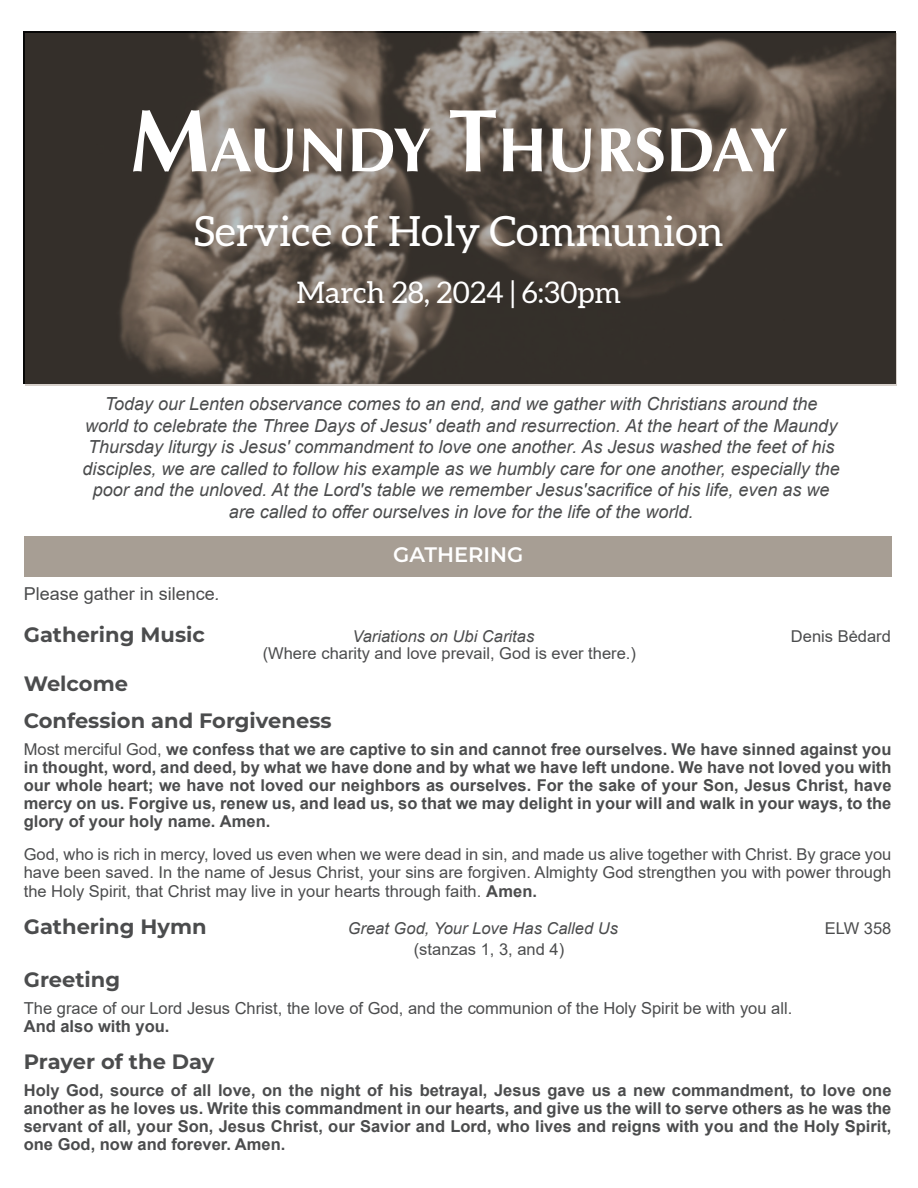
<style>
.page{position:relative;width:918px;height:1188px;background:#fff}
.page>*{position:absolute;margin:0;border:0;box-sizing:border-box;transform-origin:0 0}
.t1{font:700 62.4px "Optima LT Std";color:#fff}
.t2{font:41.55px "Aleo";color:#fff}
.t3{font:29.7px "Aleo";color:#fff}
.t4{font:600 21px "Montserrat";color:#fff}
.t5{font:700 20.85px "Montserrat";color:#4b4c4d}
.t6{font:italic 18px/21.6px "Arial";color:#4b4c4d;text-align:center}
.t7{font:17.85px "Arial";color:#4b4c4d}
.t8{font:16.5px "Arial";color:#4b4c4d}
.t9{font:700 16.5px "Arial";color:#4b4c4d}
.t10{font:700 16.35px/18px "Arial";color:#4b4c4d;text-align:justify}
.t11{font:16.35px/18px "Arial";color:#4b4c4d}
.t12{font:italic 16.35px "Arial";color:#4b4c4d}
.s1{font-size:89.1px}
.s2{font-style:italic}
.s3{font-weight:400}
.s4{font-weight:700}
</style>
<div class="page">
<svg style="left:25px;top:33px;width:872px;height:353px;background:#595149"></svg>
<div style="left:25px;top:536px;width:867px;height:41px;background:#a79e94"></div>
<p class="t1" style="left:130px;top:114px;width:659px"><span class="s1">M</span>AUNDY <span class="s1">T</span>HURSDAY</p>
<p class="t2" style="left:194px;top:207px;width:531px">Service of Holy Communion</p>
<p class="t3" style="left:296px;top:275px;width:326px">March 28, 2024 | 6:30pm</p>
<p class="t6" style="left:83px;top:393px;width:759px">Today our Lenten observance comes to an end, and we gather with Christians around the world to celebrate the Three Days of Jesus' death and resurrection. At the heart of the Maundy Thursday liturgy is Jesus' commandment to love one another. As Jesus washed the feet of his disciples, we are called to follow his example as we humbly care for one another, especially the poor and the unloved. At the Lord's table we remember Jesus'sacrifice of his life, even as we are called to offer ourselves in love for the life of the world.</p>
<p class="t4" style="left:393px;top:540px;width:132px">GATHERING</p>
<p class="t7" style="left:24px;top:582px;width:198px">Please gather in silence<span class="s2">.</span></p>
<p class="t5" style="left:24px;top:620px;width:183px">Gathering Music</p>
<p class="t12" style="left:352px;top:626px;width:183px">Variations on Ubi Caritas</p>
<p class="t11" style="left:791px;top:627px;width:101px">Denis Bėdard</p>
<p class="t11" style="left:263px;top:644px;width:375px">(Where charity and love prevail, God is ever there.)</p>
<p class="t5" style="left:24px;top:669px;width:106px">Welcome</p>
<p class="t5" style="left:24px;top:705px;width:309px">Confession and Forgiveness</p>
<p class="t10" style="left:24px;top:740px;width:869px"><span class="s3">Most merciful God,</span> we confess that we are captive to sin and cannot free ourselves. We have sinned against you in thought, word, and deed, by what we have done and by what we have left undone. We have not loved you with our whole heart; we have not loved our neighbors as ourselves. For the sake of your Son, Jesus Christ, have mercy on us. Forgive us, renew us, and lead us, so that we may delight in your will and walk in your ways, to the glory of your holy name. Amen.</p>
<p class="t11" style="left:24px;top:845px;width:869px">God, who is rich in mercy, loved us even when we were dead in sin, and made us alive together with Christ. By grace you have been saved. In the name of Jesus Christ, your sins are forgiven. Almighty God strengthen you with power through</p>
<p class="t11" style="left:24px;top:883px;width:515px">the Holy Spirit, that Christ may live in your hearts through faith. <span class="s4">Amen.</span></p>
<p class="t5" style="left:24px;top:911px;width:184px">Gathering Hymn</p>
<p class="t12" style="left:348px;top:917px;width:272px">Great God, Your Love Has Called Us</p>
<p class="t11" style="left:825px;top:919px;width:68px">ELW 358</p>
<p class="t11" style="left:414px;top:940px;width:152px">(stanzas 1, 3, and 4)</p>
<p class="t5" style="left:24px;top:965px;width:98px">Greeting</p>
<p class="t8" style="left:24px;top:997px;width:770px">The grace of our Lord Jesus Christ, the love of God, and the communion of the Holy Spirit be with you all.</p>
<p class="t9" style="left:24px;top:1015px;width:147px">And also with you.</p>
<p class="t5" style="left:24px;top:1047px;width:192px">Prayer of the Day</p>
<p class="t10" style="left:24px;top:1081px;width:869px">Holy God, source of all love, on the night of his betrayal, Jesus gave us a new commandment, to love one another as he loves us. Write this commandment in our hearts, and give us the will to serve others as he was the servant of all, your Son, Jesus Christ, our Savior and Lord, who lives and reigns with you and the Holy Spirit, one God, now and forever. Amen.</p>
</div>
